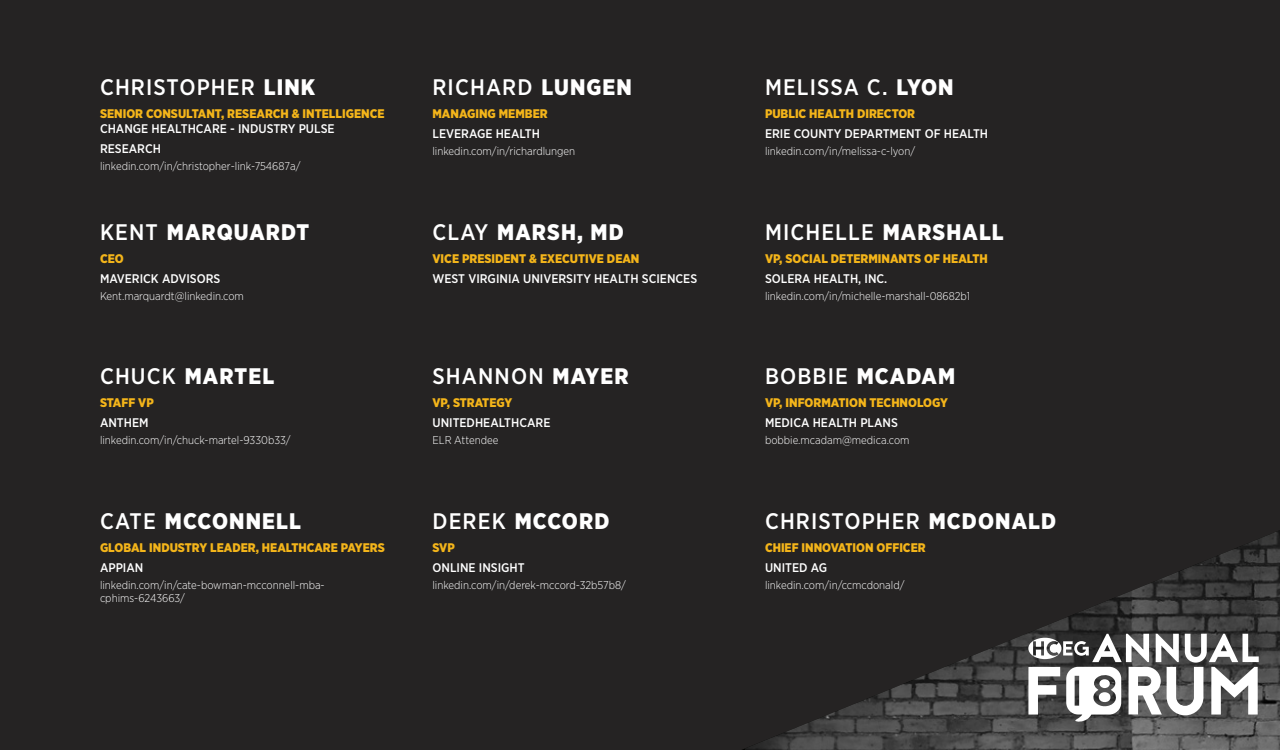
<style>
.page{position:relative;width:1280px;height:750px;background:#252323}
.page>*{position:absolute;margin:0;border:0;box-sizing:border-box;transform-origin:0 0}
.t1{font:500 22.5px "Gotham Narrow";letter-spacing:.05em;color:#fff}
.t2{font:900 22.5px "Gotham Narrow";letter-spacing:.05em;color:#fff}
.t3{font:900 12.5px "Gotham Narrow";color:#f4b51a}
.t4{font:500 12.5px/20.2px "Gotham Narrow";color:#fff}
.t5{font:300 11.25px/13.5px "Gotham Narrow";color:#fff}
.s1{font-weight:900}
.s2{font-weight:500}
</style>
<div class="page">
<img style="left:745px;top:530px;width:535px;height:220px">
<svg style="left:1028px;top:634px;width:231px;height:88px;background:#959595"></svg>
<div style="left:1099px;top:679px;width:11px;height:9px;background:#fff;border-radius:50%"></div>
<h1 class="t1" style="left:100px;top:73px;width:217px">CHRISTOPHER <span class="s1">LINK</span></h1>
<p class="t3" style="left:100px;top:105px;width:286px">SENIOR CONSULTANT, RESEARCH &amp; INTELLIGENCE</p>
<p class="t4" style="left:100px;top:118px;width:236px">CHANGE HEALTHCARE - INDUSTRY PULSE<br>RESEARCH</p>
<p class="t5" style="left:100px;top:159px;width:202px">linkedin.com/in/christopher-link-754687a/</p>
<h1 class="t2" style="left:100px;top:217px;width:211px"><span class="s2">KENT</span> MARQUARDT</h1>
<p class="t3" style="left:100px;top:250px;width:25px">CEO</p>
<p class="t4" style="left:100px;top:268px;width:122px">MAVERICK ADVISORS</p>
<p class="t5" style="left:100px;top:289px;width:145px">Kent.marquardt@linkedin.com</p>
<h1 class="t2" style="left:100px;top:362px;width:176px"><span class="s2">CHUCK</span> MARTEL</h1>
<p class="t3" style="left:100px;top:395px;width:55px">STAFF VP</p>
<p class="t4" style="left:100px;top:413px;width:50px">ANTHEM</p>
<p class="t5" style="left:100px;top:433px;width:192px">linkedin.com/in/chuck-martel-9330b33/</p>
<h1 class="t2" style="left:100px;top:506px;width:202px"><span class="s2">CATE</span> MCCONNELL</h1>
<p class="t3" style="left:100px;top:539px;width:286px">GLOBAL INDUSTRY LEADER, HEALTHCARE PAYERS</p>
<p class="t4" style="left:100px;top:557px;width:45px">APPIAN</p>
<p class="t5" style="left:100px;top:578px;width:226px">linkedin.com/in/cate-bowman-mcconnell-mba&shy;cphims-6243663/</p>
<h1 class="t1" style="left:432px;top:73px;width:201px">RICHARD <span class="s1">LUNGEN</span></h1>
<p class="t3" style="left:432px;top:105px;width:117px">MANAGING MEMBER</p>
<p class="t4" style="left:432px;top:124px;width:109px">LEVERAGE HEALTH</p>
<p class="t5" style="left:432px;top:144px;width:144px">linkedin.com/in/richardlungen</p>
<h1 class="t2" style="left:432px;top:217px;width:193px"><span class="s2">CLAY</span> MARSH, MD</h1>
<p class="t3" style="left:432px;top:250px;width:209px">VICE PRESIDENT &amp; EXECUTIVE DEAN</p>
<p class="t4" style="left:432px;top:268px;width:266px">WEST VIRGINIA UNIVERSITY HEALTH SCIENCES</p>
<h1 class="t1" style="left:432px;top:362px;width:197px">SHANNON <span class="s1">MAYER</span></h1>
<p class="t3" style="left:432px;top:395px;width:81px">VP, STRATEGY</p>
<p class="t4" style="left:432px;top:413px;width:119px">UNITEDHEALTHCARE</p>
<p class="t5" style="left:432px;top:433px;width:68px">ELR Attendee</p>
<h1 class="t2" style="left:432px;top:506px;width:178px"><span class="s2">DEREK</span> MCCORD</h1>
<p class="t3" style="left:432px;top:539px;width:24px">SVP</p>
<p class="t4" style="left:432px;top:557px;width:94px">ONLINE INSIGHT</p>
<p class="t5" style="left:432px;top:578px;width:195px">linkedin.com/in/derek-mccord-32b57b8/</p>
<h1 class="t1" style="left:765px;top:73px;width:190px">MELISSA C. <span class="s1">LYON</span></h1>
<p class="t3" style="left:765px;top:105px;width:152px">PUBLIC HEALTH DIRECTOR</p>
<p class="t4" style="left:765px;top:124px;width:225px">ERIE COUNTY DEPARTMENT OF HEALTH</p>
<p class="t5" style="left:765px;top:144px;width:152px">linkedin.com/in/melissa-c-lyon/</p>
<h1 class="t1" style="left:765px;top:218px;width:240px">MICHELLE <span class="s1">MARSHALL</span></h1>
<p class="t3" style="left:765px;top:250px;width:224px">VP, SOCIAL DETERMINANTS OF HEALTH</p>
<p class="t4" style="left:765px;top:268px;width:124px">SOLERA HEALTH, INC.</p>
<p class="t5" style="left:765px;top:289px;width:207px">linkedin.com/in/michelle-marshall-08682b1</p>
<h1 class="t1" style="left:765px;top:362px;width:192px">BOBBIE <span class="s1">MCADAM</span></h1>
<p class="t3" style="left:765px;top:395px;width:184px">VP, INFORMATION TECHNOLOGY</p>
<p class="t4" style="left:765px;top:413px;width:134px">MEDICA HEALTH PLANS</p>
<p class="t5" style="left:765px;top:433px;width:146px">bobbie.mcadam@medica.com</p>
<h1 class="t1" style="left:765px;top:507px;width:293px">CHRISTOPHER <span class="s1">MCDONALD</span></h1>
<p class="t3" style="left:765px;top:539px;width:162px">CHIEF INNOVATION OFFICER</p>
<p class="t4" style="left:765px;top:557px;width:64px">UNITED AG</p>
<p class="t5" style="left:765px;top:578px;width:141px">linkedin.com/in/ccmcdonald/</p>
</div>
